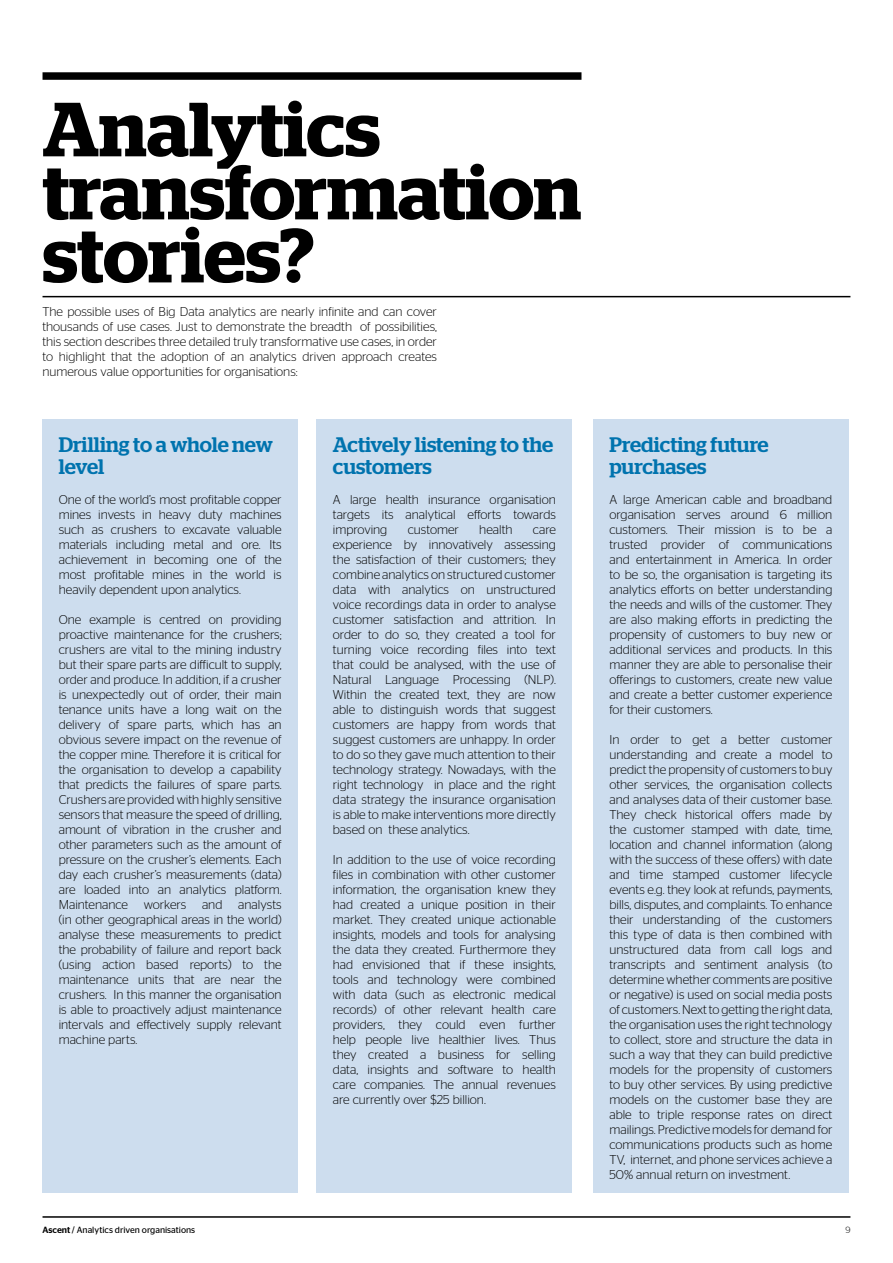
<style>
.page{position:relative;width:893px;height:1263px;background:#fff}
.page>*{position:absolute;margin:0;border:0;box-sizing:border-box;transform-origin:0 0}
.t1{font:600 76.5px/63px "Stag";color:#000}
.t2{font:500 21px/22.5px "Stag";color:#0073ae}
.t3{font:300 12.75px/15px "Stag Sans";color:#000;text-align:justify}
.t4{font:9px "Stag Sans";color:#000}
.t5{font:300 9px "Stag Sans";color:#000}
.s1{font-weight:500}
</style>
<div class="page">
<hr style="left:43px;top:296px;width:807px;height:1px;background:#000">
<div style="left:43px;top:72px;width:538px;height:8px;background:#000"></div>
<div style="left:42px;top:419px;width:256px;height:774px;background:#cdddee"></div>
<div style="left:593px;top:419px;width:256px;height:774px;background:#cdddee"></div>
<div style="left:317px;top:419px;width:255px;height:774px;background:#cdddee"></div>
<hr style="left:43px;top:1216px;width:807px;height:2px;background:#000">
<h1 class="t1" style="left:43px;top:98px;width:540px">Analytics transformation stories?</h1>
<p class="t3" style="left:42px;top:304px;width:396px">The possible uses of Big Data analytics are nearly infinite and can cover thousands of use cases. Just to demonstrate the breadth of possibilities, this section describes three detailed truly transformative use cases, in order to highlight that the adoption of an analytics driven approach creates numerous value opportunities for organisations:</p>
<h2 class="t2" style="left:59px;top:433px;width:216px">Drilling to a whole new level</h2>
<p class="t3" style="left:59px;top:492px;width:224px">One of the world’s most profitable copper mines invests in heavy duty machines such as crushers to excavate valuable materials including metal and ore. Its achievement in becoming one of the most profitable mines in the world is heavily dependent upon analytics.</p>
<p class="t3" style="left:59px;top:612px;width:224px">One example is centred on providing proactive maintenance for the crushers; crushers are vital to the mining industry but their spare parts are difficult to supply, order and produce. In addition, if a crusher is unexpectedly out of order, their main tenance units have a long wait on the delivery of spare parts, which has an obvious severe impact on the revenue of the copper mine. Therefore it is critical for the organisation to develop a capability that predicts the failures of spare parts.<br>Crushers are provided with highly sensitive sensors that measure the speed of drilling, amount of vibration in the crusher and other parameters such as the amount of pressure on the crusher’s elements. Each day each crusher’s measurements (data) are loaded into an analytics platform.<br>Maintenance workers and analysts (in other geographical areas in the world) analyse these measurements to predict the probability of failure and report back (using action based reports) to the maintenance units that are near the crushers. In this manner the organisation is able to proactively adjust maintenance intervals and effectively supply relevant machine parts.</p>
<h2 class="t2" style="left:333px;top:433px;width:222px">Actively listening to the customers</h2>
<p class="t3" style="left:333px;top:492px;width:224px">A large health insurance organisation targets its analytical efforts towards improving</p>
<p class="t3" style="left:408px;top:522px;width:53px">customer</p>
<p class="t3" style="left:479px;top:522px;width:35px">health</p>
<p class="t3" style="left:333px;top:522px;width:224px;text-indent:200px">care experience by innovatively assessing the satisfaction of their customers; they combine analytics on structured customer data with analytics on unstructured voice recordings data in order to analyse customer satisfaction and attrition. In order to do so, they created a tool for turning voice recording files into text that could be analysed, with the use of Natural Language Processing (NLP).<br>Within the created text, they are now able to distinguish words that suggest customers are happy from words that suggest customers are unhappy. In order to do so they gave much attention to their technology strategy. Nowadays, with the right technology in place and the right data strategy the insurance organisation is able to make interventions more directly based on these analytics.</p>
<p class="t3" style="left:333px;top:852px;width:224px">In addition to the use of voice recording files in combination with other customer information, the organisation knew they had created a unique position in their market. They created unique actionable insights, models and tools for analysing the data they created. Furthermore they had envisioned that if these insights, tools and technology were combined with data (such as electronic medical records) of other relevant health care providers, they could even further help people live healthier lives. Thus they created a business for selling data, insights and software to health care companies. The annual revenues are currently over $25 billion.</p>
<h2 class="t2" style="left:609px;top:433px;width:161px">Predicting future purchases</h2>
<p class="t3" style="left:609px;top:492px;width:224px">A large American cable and broadband organisation serves around 6 million customers. Their mission is to be a trusted provider of communications and entertainment in America. In order to be so, the organisation is targeting its analytics efforts on better understanding the needs and wills of the customer. They are also making efforts in predicting the propensity of customers to buy new or additional services and products. In this manner they are able to personalise their offerings to customers, create new value and create a better customer experience for their customers.</p>
<p class="t3" style="left:609px;top:732px;width:224px">In order to get a better customer understanding and create a model to predict the propensity of customers to buy other services, the organisation collects and analyses data of their customer base.<br>They check historical offers made by the customer stamped with date, time, location and channel information (along with the success of these offers) with date and time stamped customer lifecycle events e.g. they look at refunds, payments, bills, disputes, and complaints. To enhance their understanding of the customers this type of data is then combined with unstructured data from call logs and transcripts and sentiment analysis (to determine whether comments are positive or negative) is used on social media posts of customers. Next to getting the right data, the organisation uses the right technology to collect, store and structure the data in such a way that they can build predictive models for the propensity of customers to buy other services. By using predictive models on the customer base they are able to triple response rates on direct mailings. Predictive models for demand for communications products such as home TV, internet, and phone services achieve a 50% annual return on investment.</p>
<p class="t4" style="left:43px;top:1225px;width:154px"><span class="s1">Ascent</span> / Analytics driven organisations</p>
<p class="t5" style="left:845px;top:1225px;width:7px">9</p>
</div>
